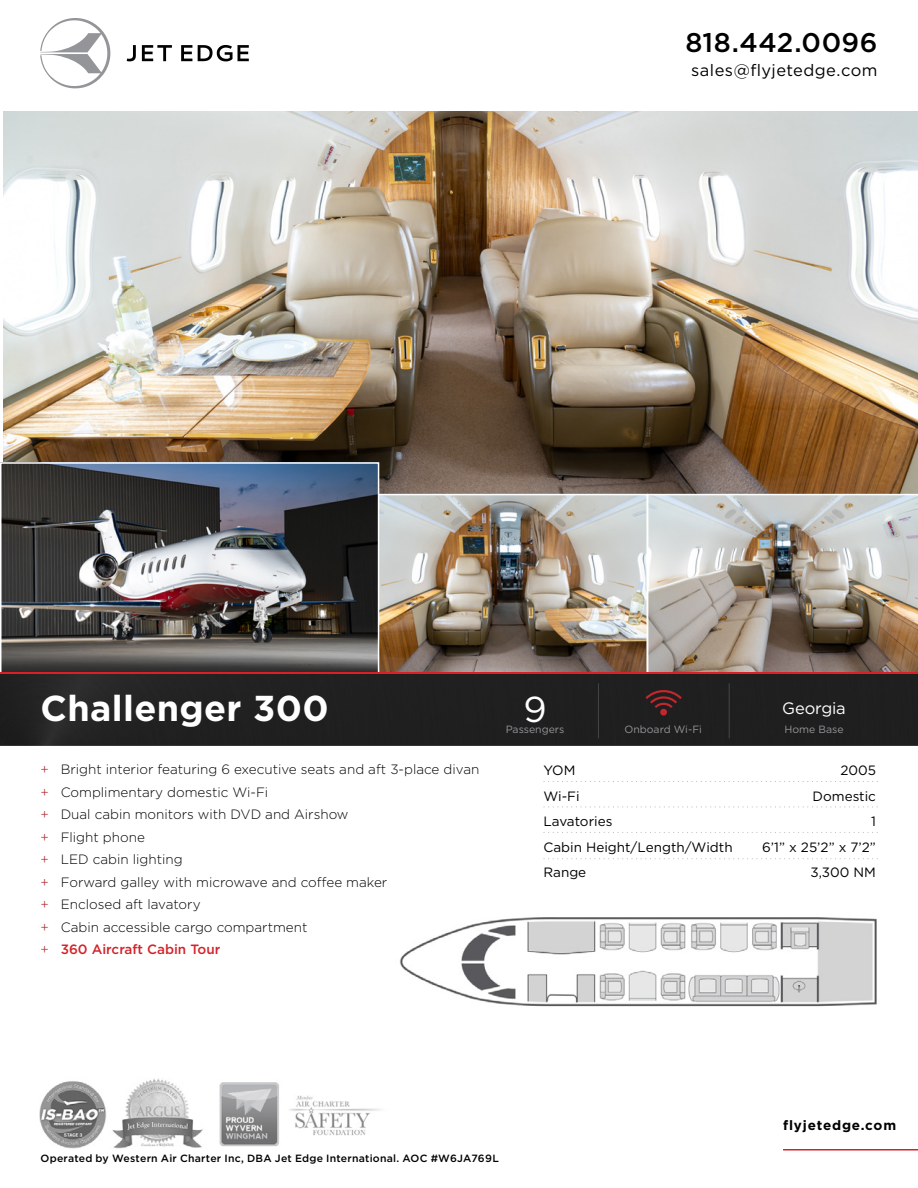
<style>
.page{position:relative;width:918px;height:1188px;background:#fff}
.page>*{position:absolute;margin:0;border:0;box-sizing:border-box;transform-origin:0 0}
.t1{font:700 36px "Gotham";letter-spacing:.01em;color:#fff}
.t2{font:36px "Gotham";color:#fff}
.t3{font:500 27px "Gotham";letter-spacing:.02em;color:#000}
.t4{font:16.5px "Gotham";letter-spacing:.025em;color:#000}
.t5{font:16.5px "Gotham";letter-spacing:-.01em;color:#fff}
.t6{font:300 13.5px/22.5px "Gotham";color:#000}
.t7{font:13.5px/25.5px "Gotham";color:#000}
.t8{font:700 13.5px "Gotham";letter-spacing:.06em;color:#000}
.t9{font:500 10.5px "Gotham";letter-spacing:.02em;color:#000}
.t10{font:10.5px "Gotham";color:#939598}
.s1{color:#a71c24}
.s2{font-weight:500;color:#d3242a}
</style>
<div class="page">
<img style="left:4px;top:111px;width:914px;height:383px">
<img style="left:379px;top:497px;width:266px;height:175px">
<div style="left:375px;top:494px;width:273px;height:181px;border:2px solid #fff"></div>
<img style="left:647px;top:494px;width:271px;height:178px">
<img style="left:3px;top:465px;width:373px;height:207px">
<div style="left:0;top:462px;width:379px;height:247px;border:2px solid #fff"></div>
<div style="left:0;top:674px;width:918px;height:72px;background:#1f1f1f"></div>
<svg style="left:645px;top:688px;width:37px;height:28px"></svg>
<hr style="left:598px;top:683px;width:1px;height:55px;background:#808285">
<hr style="left:729px;top:683px;width:1px;height:55px;background:#808285">
<hr style="left:0;top:672px;width:918px;height:2px;background:#dc1f26">
<img style="left:400px;top:917px;width:477px;height:90px">
<svg style="left:543px;top:781px;width:335px;height:1px"></svg>
<svg style="left:543px;top:807px;width:335px;height:1px"></svg>
<svg style="left:543px;top:832px;width:335px;height:1px"></svg>
<svg style="left:543px;top:858px;width:335px;height:1px"></svg>
<svg style="left:40px;top:18px;width:70px;height:71px"></svg>
<svg style="left:127px;top:45px;width:9px;height:16px"></svg>
<svg style="left:142px;top:45px;width:30px;height:16px"></svg>
<svg style="left:181px;top:45px;width:11px;height:16px"></svg>
<svg style="left:198px;top:45px;width:51px;height:16px"></svg>
<hr style="left:783px;top:1149px;width:135px;height:1px;background:#d2232a">
<img style="left:40px;top:1078px;width:340px;height:71px">
<h2 class="t3" style="left:685px;top:24px;width:194px">818.442.0096</h2>
<p class="t4" style="left:691px;top:59px;width:188px">sales@flyjetedge.com</p>
<h1 class="t1" style="left:40px;top:684px;width:290px">Challenger 300</h1>
<h1 class="t2" style="left:523px;top:686px;width:25px">9</h1>
<p class="t5" style="left:782px;top:697px;width:65px">Georgia</p>
<p class="t10" style="left:506px;top:723px;width:60px">Passengers</p>
<p class="t10" style="left:624px;top:723px;width:79px">Onboard Wi-Fi</p>
<p class="t10" style="left:784px;top:723px;width:61px">Home Base</p>
<p class="t6" style="left:41px;top:758px;width:440px"><span class="s1">+</span> Bright interior featuring 6 executive seats and aft 3-place divan <span class="s1">+</span> Complimentary domestic Wi-Fi<br><span class="s1">+</span> Dual cabin monitors with DVD and Airshow<br><span class="s1">+</span> Flight phone<br><span class="s1">+</span> LED cabin lighting<br><span class="s1">+</span> Forward galley with microwave and coffee maker<br><span class="s1">+</span> Enclosed aft lavatory<br><span class="s1">+</span> Cabin accessible cargo compartment<br><span class="s1">+</span> <span class="s2">360 Aircraft Cabin Tour</span></p>
<p class="t7" style="left:543px;top:757px;width:191px">YOM<br>Wi-Fi<br>Lavatories<br>Cabin Height/Length/Width<br>Range</p>
<p class="t7" style="left:762px;top:757px;width:115px;text-align:right">2005<br>Domestic<br>1<br>6’1” x 25’2” x 7’2”<br>3,300 NM</p>
<p class="t9" style="left:40px;top:1151px;width:460px">Operated by Western Air Charter Inc, DBA Jet Edge International. AOC #W6JA769L</p>
<p class="t8" style="left:783px;top:1117px;width:115px">flyjetedge.com</p>
</div>
